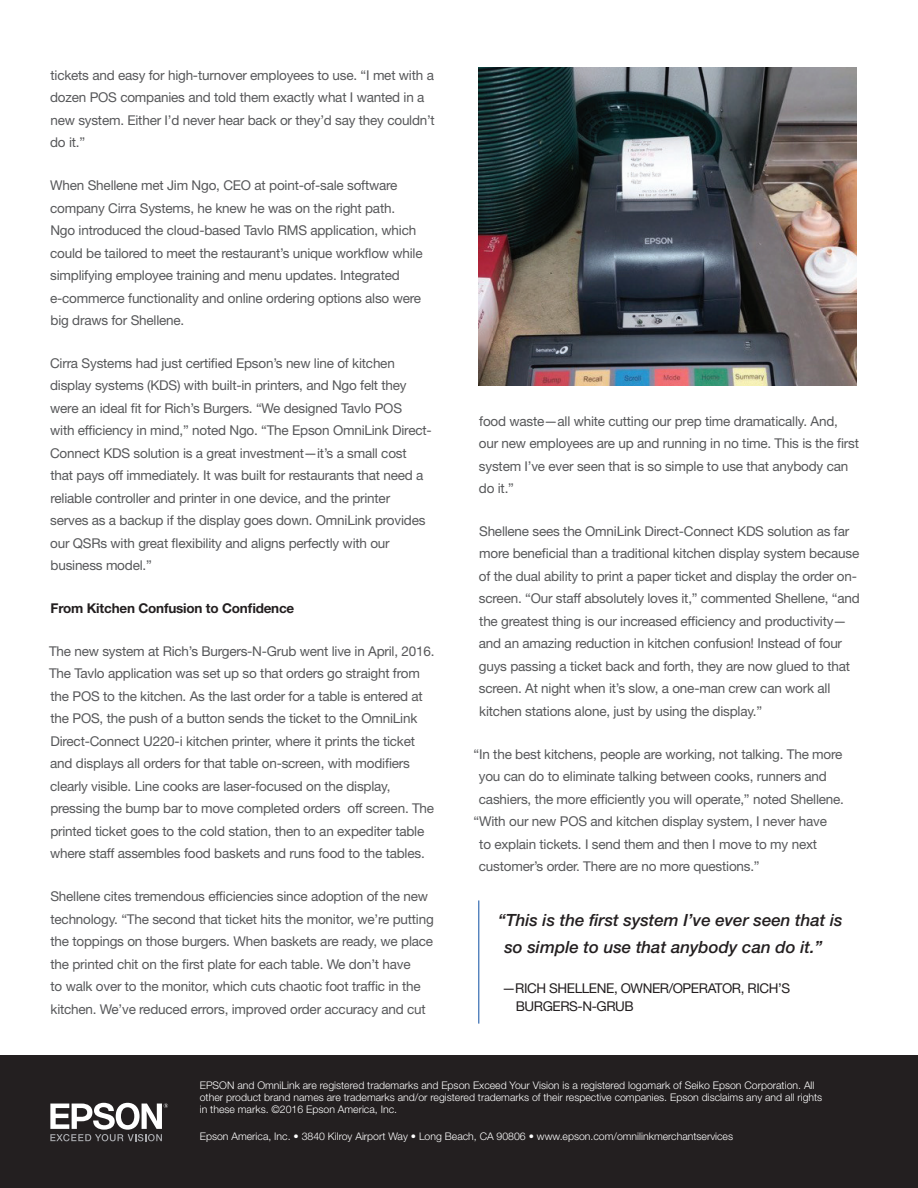
<style>
.page{position:relative;width:918px;height:1188px;background:#fff}
.page>*{position:absolute;margin:0;border:0;box-sizing:border-box;transform-origin:0 0}
.t1{font:italic 500 16.8px/27px "Helvetica Neue LT Std";color:#231f20}
.t2{font:13.5px/22.5px "Helvetica Neue LT Std";letter-spacing:-.015em;color:#57585a}
.t3{font:13.5px/18px "Helvetica Neue LT Std";letter-spacing:-.03em;color:#231f20}
.t4{font:700 13.5px "Helvetica Neue LT Std";letter-spacing:-.015em;color:#231f20}
.t5{font:300 10.5px/12px "Helvetica Neue LT Std";color:#fff}
.s1{font-weight:700}
</style>
<div class="page">
<div style="left:0;top:1055px;width:918px;height:133px;background:#231f20"></div>
<svg style="left:50px;top:1103px;width:118px;height:38px"></svg>
<hr style="left:478px;top:900px;width:1px;height:124px;background:#0d4da1">
<img style="left:478px;top:68px;width:378px;height:318px">
<p class="t2" style="left:50px;top:64px;width:386px">tickets and easy for high-turnover employees to use. “I met with a dozen POS companies and told them exactly what I wanted in a new system. Either I’d never hear back or they’d say they couldn’t do it.”</p>
<p class="t2" style="left:50px;top:174px;width:374px">When Shellene met Jim Ngo, CEO at point-of-sale software company Cirra Systems, he knew he was on the right path.<br>Ngo introduced the cloud-based Tavlo RMS application, which could be tailored to meet the restaurant’s unique workflow while simplifying employee training and menu updates. Integrated e-commerce functionality and online ordering options also were big draws for Shellene.</p>
<p class="t2" style="left:50px;top:352px;width:383px">Cirra Systems had just certified Epson’s new line of kitchen display systems (KDS) with built-in printers, and Ngo felt they were an ideal fit for Rich’s Burgers. “We designed Tavlo POS<br>with efficiency in mind,” noted Ngo. “The Epson OmniLink Direct-Connect KDS solution is a great investment—it’s a small cost that pays off immediately. It was built for restaurants that need a reliable controller and printer in one device, and the printer<br>serves as a backup if the display goes down. OmniLink provides our QSRs with great flexibility and aligns perfectly with our business model.”</p>
<p class="t4" style="left:51px;top:600px;width:245px">From Kitchen Confusion to Confidence</p>
<p class="t2" style="left:49px;top:640px;width:387px">The new system at Rich’s Burgers-N-Grub went live in April, 2016.<br>The Tavlo application was set up so that orders go straight from the POS to the kitchen. As the last order for a table is entered at the POS, the push of a button sends the ticket to the OmniLink Direct-Connect U220-i kitchen printer, where it prints the ticket and displays all orders for that table on-screen, with modifiers clearly visible. Line cooks are laser-focused on the display, pressing the bump bar to move completed orders off screen. The printed ticket goes to the cold station, then to an expediter table where staff assembles food baskets and runs food to the tables.</p>
<p class="t2" style="left:50px;top:885px;width:385px">Shellene cites tremendous efficiencies since adoption of the new technology. “The second that ticket hits the monitor, we’re putting the toppings on those burgers. When baskets are ready, we place the printed chit on the first plate for each table. We don’t have<br>to walk over to the monitor, which cuts chaotic foot traffic in the kitchen. We’ve reduced errors, improved order accuracy and cut</p>
<p class="t2" style="left:479px;top:409px;width:382px">food waste—all white cutting our prep time dramatically. And, our new employees are up and running in no time. This is the first system I’ve ever seen that is so simple to use that anybody can do it.”</p>
<p class="t2" style="left:479px;top:520px;width:382px">Shellene sees the OmniLink Direct-Connect KDS solution as far more beneficial than a traditional kitchen display system because of the dual ability to print a paper ticket and display the order on&shy;screen. “Our staff absolutely loves it,” commented Shellene, “and the greatest thing is our increased efficiency and productivity— and an amazing reduction in kitchen confusion! Instead of four guys passing a ticket back and forth, they are now glued to that screen. At night when it’s slow, a one-man crew can work all kitchen stations alone, just by using the display.”</p>
<p class="t2" style="left:474px;top:742px;width:370px">“In the best kitchens, people are working, not talking. The more</p>
<p class="t2" style="left:479px;top:765px;width:350px">you can do to eliminate talking between cooks, runners and</p>
<p class="t2" style="left:479px;top:787px;width:367px">cashiers, the more efficiently you will operate,” noted Shellene.</p>
<p class="t2" style="left:474px;top:810px;width:355px">“With our new POS and kitchen display system, I never have</p>
<p class="t2" style="left:479px;top:832px;width:339px">to explain tickets. I send them and then I move to my next</p>
<p class="t2" style="left:479px;top:855px;width:282px">customer’s order. There are no more questions.”</p>
<p class="t1" style="left:504px;top:906px;width:340px;text-indent:-6px">“This is the first system I’ve ever seen that is so simple to use that anybody can do it.”</p>
<p class="t3" style="left:516px;top:979px;width:276px;text-indent:-14px">—RICH SHELLENE, OWNER/OPERATOR, RICH’S<br>BURGERS-N-GRUB</p>
<p class="t5" style="left:200px;top:1079px;width:624px">EPSON and OmniLink are registered trademarks and Epson Exceed Your Vision is a registered logomark of Seiko Epson Corporation. All other product brand names are trademarks and/or registered trademarks of their respective companies. Epson disclaims any and all rights in these marks. ©2016 Epson America, Inc.</p>
<p class="t5" style="left:200px;top:1130px;width:535px">Epson America, Inc. • 3840 Kilroy Airport Way • Long Beach, CA 90806 <span class="s1">•</span> www.epson.com/omnilinkmerchantservices</p>
</div>
